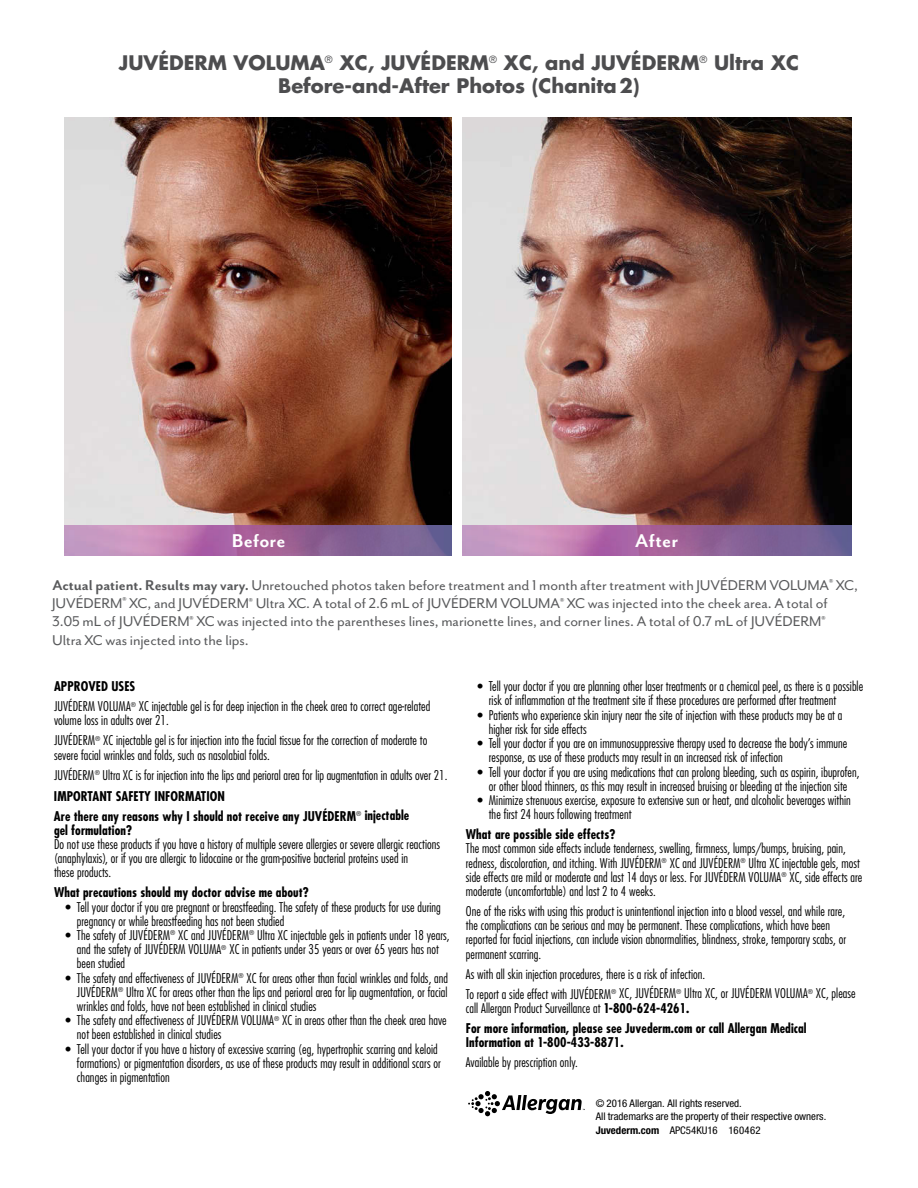
<style>
.page{position:relative;width:918px;height:1188px;background:#fff}
.page>*{position:absolute;margin:0;border:0;box-sizing:border-box;transform-origin:0 0}
.t1{font:700 21.3px "Mr Eaves San OT";letter-spacing:.01em;color:#fff}
.t2{font:700 19.5px/22.5px "Futura Std";color:#4d4d4f;text-align:center}
.t3{font:16.35px/18.3px "Mr Eaves San OT";letter-spacing:-.005em;color:#58595b}
.VLMA_ISI_Bullets{font:300 condensed 13.05px/14.2px "Futura Std";letter-spacing:.005em;color:#000}
.VLMA_ISI_Body{font:300 condensed 13.05px/14.2px "Futura Std";letter-spacing:.005em;color:#000}
.VLMA_ISI_Heads{font:300 condensed 13.05px/14.2px "Futura Std";letter-spacing:.005em;color:#000}
.VLMA_ISI_Heads-2{font:700 condensed 13.05px "Futura Std";letter-spacing:.005em;color:#000}
.VLMA_ISI_Body-2{font:700 condensed 13.05px/14.2px "Futura Std";letter-spacing:.005em;color:#000}
.t4{font:condensed 10.5px/13.4px "Helvetica Neue LT Std";color:#000}
.s1{font-weight:700}
</style>
<div class="page">
<img style="left:65px;top:117px;width:387px;height:409px">
<img style="left:462px;top:117px;width:389px;height:409px">
<img style="left:65px;top:526px;width:387px;height:29px">
<img style="left:462px;top:526px;width:390px;height:29px">
<svg style="left:468px;top:1091px;width:117px;height:25px"></svg>
<p class="t2" style="left:119px;top:51px;width:682px">JUVÉDERM VOLUMA<sup>®</sup> XC, JUVÉDERM<sup>®</sup> XC, and JUVÉDERM<sup>®</sup> Ultra XC<br>Before-and-After Photos (Chanita 2)</p>
<p class="t1" style="left:232px;top:529px;width:55px">Before</p>
<p class="t1" style="left:635px;top:529px;width:44px">After</p>
<p class="t3" style="left:52px;top:576px;width:807px"><span class="s1">Actual patient. Results may vary.</span> Unretouched photos taken before treatment and 1 month after treatment with JUVÉDERM VOLUMA<sup>®</sup> XC, JUVÉDERM<sup>®</sup> XC, and JUVÉDERM<sup>®</sup> Ultra XC. A total of 2.6 mL of JUVÉDERM VOLUMA<sup>®</sup> XC was injected into the cheek area. A total of 3.05 mL of JUVÉDERM<sup>®</sup> XC was injected into the parentheses lines, marionette lines, and corner lines. A total of 0.7 mL of JUVÉDERM<sup>® </sup>Ultra XC was injected into the lips.</p>
<p class="VLMA_ISI_Heads-2" style="left:54px;top:678px;width:83px">APPROVED USES</p>
<p class="VLMA_ISI_Body" style="left:54px;top:699px;width:378px">JUVÉDERM VOLUMA<sup>®</sup> XC injectable gel is for deep injection in the cheek area to correct age-related volume loss in adults over 21.</p>
<p class="VLMA_ISI_Body" style="left:54px;top:733px;width:375px">JUVÉDERM<sup>®</sup> XC injectable gel is for injection into the facial tissue for the correction of moderate to severe facial wrinkles and folds, such as nasolabial folds.</p>
<p class="VLMA_ISI_Body" style="left:54px;top:768px;width:395px">JUVÉDERM<sup>®</sup> Ultra XC is for injection into the lips and perioral area for lip augmentation in adults over 21.</p>
<p class="VLMA_ISI_Heads-2" style="left:54px;top:788px;width:172px">IMPORTANT SAFETY INFORMATION</p>
<p class="VLMA_ISI_Heads" style="left:54px;top:809px;width:388px"><span class="s1">Are there any reasons why I should not receive any JUVÉDERM</span><sup>®</sup> <span class="s1">injectable<br>gel formulation?<br></span>Do not use these products if you have a history of multiple severe allergies or severe allergic reactions (anaphylaxis), or if you are allergic to lidocaine or the gram-positive bacterial proteins used in<br>these products.</p>
<p class="VLMA_ISI_Heads-2" style="left:54px;top:884px;width:256px">What precautions should my doctor advise me about?</p>
<p class="VLMA_ISI_Bullets" style="left:77px;top:900px;width:365px;text-indent:-11px">• Tell your doctor if you are pregnant or breastfeeding. The safety of these products for use during pregnancy or while breastfeeding has not been studied</p>
<p class="VLMA_ISI_Bullets" style="left:77px;top:928px;width:374px;text-indent:-11px">• The safety of JUVÉDERM<sup>®</sup> XC and JUVÉDERM<sup>®</sup> Ultra XC injectable gels in patients under 18 years, and the safety of JUVÉDERM VOLUMA<sup>®</sup> XC in patients under 35 years or over 65 years has not been studied</p>
<p class="VLMA_ISI_Bullets" style="left:77px;top:971px;width:373px;text-align:justify;text-indent:-11px">• The safety and effectiveness of JUVÉDERM<sup>®</sup> XC for areas other than facial wrinkles and folds, and JUVÉDERM<sup>®</sup> Ultra XC for areas other than the lips and perioral area for lip augmentation, or facial wrinkles and folds, have not been established in clinical studies</p>
<p class="VLMA_ISI_Bullets" style="left:77px;top:1013px;width:371px;text-indent:-11px">• The safety and effectiveness of JUVÉDERM VOLUMA<sup>®</sup> XC in areas other than the cheek area have not been established in clinical studies</p>
<p class="VLMA_ISI_Bullets" style="left:77px;top:1042px;width:365px;text-indent:-11px">• Tell your doctor if you have a history of excessive scarring (eg, hypertrophic scarring and keloid formations) or pigmentation disorders, as use of these products may result in additional scars or changes in pigmentation</p>
<p class="VLMA_ISI_Bullets" style="left:489px;top:679px;width:376px;text-indent:-11px">• Tell your doctor if you are planning other laser treatments or a chemical peel, as there is a possible risk of inflammation at the treatment site if these procedures are performed after treatment</p>
<p class="VLMA_ISI_Bullets" style="left:489px;top:708px;width:355px;text-indent:-11px">• Patients who experience skin injury near the site of injection with these products may be at a higher risk for side effects</p>
<p class="VLMA_ISI_Bullets" style="left:489px;top:736px;width:360px;text-indent:-11px">• Tell your doctor if you are on immunosuppressive therapy used to decrease the body’s immune response, as use of these products may result in an increased risk of infection</p>
<p class="VLMA_ISI_Bullets" style="left:477px;top:765px;width:384px;text-align:center">• Tell your doctor if you are using medications that can prolong bleeding, such as aspirin, ibuprofen, or other blood thinners, as this may result in increased bruising or bleeding at the injection site</p>
<p class="VLMA_ISI_Bullets" style="left:489px;top:793px;width:363px;text-indent:-11px">• Minimize strenuous exercise, exposure to extensive sun or heat, and alcoholic beverages within the first 24 hours following treatment</p>
<p class="VLMA_ISI_Heads-2" style="left:466px;top:826px;width:151px">What are possible side effects?</p>
<p class="VLMA_ISI_Body" style="left:466px;top:841px;width:398px">The most common side effects include tenderness, swelling, firmness, lumps/bumps, bruising, pain, redness, discoloration, and itching. With JUVÉDERM<sup>®</sup> XC and JUVÉDERM<sup>®</sup> Ultra XC injectable gels, most side effects are mild or moderate and last 14 days or less. For JUVÉDERM VOLUMA<sup>®</sup> XC, side effects are moderate (uncomfortable) and last 2 to 4 weeks.</p>
<p class="VLMA_ISI_Body" style="left:466px;top:904px;width:382px">One of the risks with using this product is unintentional injection into a blood vessel, and while rare, the complications can be serious and may be permanent. These complications, which have been reported for facial injections, can include vision abnormalities, blindness, stroke, temporary scabs, or permanent scarring.</p>
<p class="VLMA_ISI_Body" style="left:466px;top:967px;width:241px">As with all skin injection procedures, there is a risk of infection.</p>
<p class="VLMA_ISI_Body" style="left:466px;top:987px;width:391px">To report a side effect with JUVÉDERM<sup>®</sup> XC, JUVÉDERM<sup>®</sup> Ultra XC, or JUVÉDERM VOLUMA<sup>®</sup> XC, please call Allergan Product Surveillance at <span class="s1">1-800-624-4261.</span></p>
<p class="VLMA_ISI_Body-2" style="left:466px;top:1021px;width:342px">For more information, please see Juvederm.com or call Allergan Medical<br>Information at 1-800-433-8871.</p>
<p class="VLMA_ISI_Body" style="left:466px;top:1055px;width:113px">Available by prescription only.</p>
<p class="t4" style="left:596px;top:1097px;width:232px">© 2016 Allergan. All rights reserved.<br>All trademarks are the property of their respective owners.<br><span class="s1">Juvederm.com</span> APC54KU16 160462</p>
</div>
